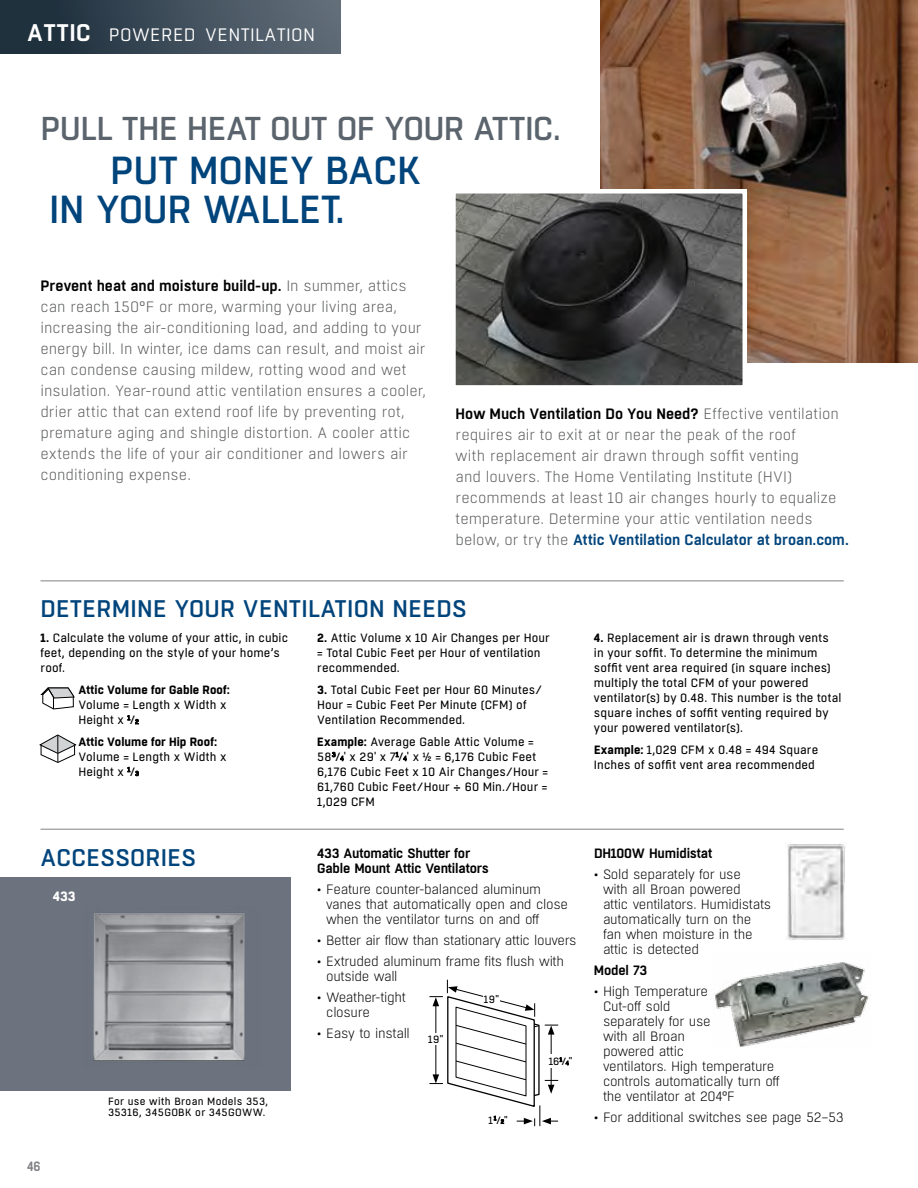
<style>
.page{position:relative;width:918px;height:1188px;background:#fff}
.page>*{position:absolute;margin:0;border:0;box-sizing:border-box;transform-origin:0 0}
.t1{font:500 39px/39px "Boxed";letter-spacing:-.01em;color:#00447c}
.t2{font:500 33px "Boxed";letter-spacing:-.02em;color:#5b646d}
.t3{font:500 24px "Boxed";letter-spacing:.01em;color:#00447c}
.t4{font:18px "Boxed";letter-spacing:.02em;color:#fff}
.t5{font:300 15px/21px "Boxed";color:#58595b}
.t6{font:300 13.5px/15px "Boxed";letter-spacing:-.025em;color:#000}
.t7{font:600 13.5px/15px "Boxed";letter-spacing:-.015em;color:#000}
.t8{font:700 13.5px "Boxed";color:#fff}
.t9{font:600 13.5px "Boxed";color:#808285;scale:.9 1}
.t10{font:12px/15px "Boxed";letter-spacing:.01em;color:#000}
.t11{font:700 12px "Boxed";letter-spacing:.005em;color:#000}
.t12{font:10.5px/11.2px "Boxed";letter-spacing:.03em;color:#000}
.s1{font-weight:600;font-size:24px}
.s2{font-weight:600;color:#000}
.s3{font-weight:600;color:#00447c}
.s4{font-weight:700}
.s5{font-size:6.6px}
.s6{font-family:"Helvetica";font-weight:900}
.s7{font-size:5.7px}
</style>
<div class="page">
<div style="left:0;top:0;width:341px;height:54px;background:linear-gradient(to right,#182937,#626e7a)"></div>
<div style="left:0;top:877px;width:290px;height:213px;background:#6c737f"></div>
<img style="left:787px;top:844px;width:60px;height:96px">
<img style="left:93px;top:913px;width:152px;height:148px">
<svg style="left:429px;top:980px;width:140px;height:146px"></svg>
<svg style="left:128px;top:715px;width:11px;height:9px"></svg>
<svg style="left:128px;top:767px;width:11px;height:9px"></svg>
<svg style="left:332px;top:752px;width:12px;height:9px"></svg>
<svg style="left:396px;top:752px;width:11px;height:9px"></svg>
<svg style="left:40px;top:687px;width:35px;height:23px"></svg>
<svg style="left:39px;top:734px;width:38px;height:29px"></svg>
<img style="left:601px;top:0;width:317px;height:362px">
<img style="left:456px;top:194px;width:286px;height:191px">
<div style="left:451px;top:189px;width:296px;height:201px;border:4px solid #fff"></div>
<img style="left:713px;top:962px;width:156px;height:85px">
<hr style="left:40px;top:581px;width:804px;height:1px;background:#808285">
<hr style="left:40px;top:829px;width:804px;height:1px;background:#808285">
<p class="t4" style="left:27px;top:23px;width:290px"><span class="s1">ATTIC</span> POWERED VENTILATION</p>
<h2 class="t2" style="left:40px;top:108px;width:522px">PULL THE HEAT OUT OF YOUR ATTIC.</h2>
<h1 class="t1" style="left:49px;top:152px;width:373px;text-indent:61px">PUT MONEY BACK<br>IN YOUR WALLET.</h1>
<p class="t5" style="left:40px;top:275px;width:387px"><span class="s2">Prevent heat and moisture build-up.</span> In summer, attics can reach 150°F or more, warming your living area, increasing the air-conditioning load, and adding to your energy bill. In winter, ice dams can result, and moist air can condense causing mildew, rotting wood and wet insulation. Year-round attic ventilation ensures a cooler, drier attic that can extend roof life by preventing rot, premature aging and shingle distortion. A cooler attic extends the life of your air conditioner and lowers air conditioning expense.</p>
<p class="t5" style="left:456px;top:403px;width:395px"><span class="s2">How Much Ventilation Do You Need?</span> Effective ventilation requires air to exit at or near the peak of the roof<br>with replacement air drawn through soffit venting<br>and louvers. The Home Ventilating Institute (HVI) recommends at least 10 air changes hourly to equalize temperature. Determine your attic ventilation needs below, or try the <span class="s3">Attic Ventilation Calculator at broan.com.</span></p>
<h3 class="t3" style="left:41px;top:593px;width:427px">DETERMINE YOUR VENTILATION NEEDS</h3>
<p class="t10" style="left:40px;top:631px;width:249px"><span class="s4">1.</span> Calculate the volume of your attic, in cubic feet, depending on the style of your home’s roof.</p>
<p class="t11" style="left:79px;top:682px;width:153px">Attic Volume for Gable Roof:</p>
<p class="t10" style="left:79px;top:698px;width:150px">Volume = Length x Width x<br>Height x <sup>1</sup>⁄<span class="s5">2</span></p>
<p class="t11" style="left:79px;top:733px;width:140px">Attic Volume for Hip Roof:</p>
<p class="t10" style="left:79px;top:749px;width:150px">Volume = Length x Width x<br>Height x <sup>1</sup>⁄<span class="s5">3</span></p>
<h3 class="t3" style="left:40px;top:842px;width:157px">ACCESSORIES</h3>
<p class="t8" style="left:53px;top:887px;width:24px">433</p>
<p class="t9" style="left:27px;top:1158px;width:16px">46</p>
<p class="t12" style="left:108px;top:1096px;width:162px">For use with Broan Models 353,<br>35316, 345GOBK or 345GOWW.</p>
<p class="t10" style="left:317px;top:631px;width:234px"><span class="s4">2.</span> Attic Volume x 10 Air Changes per Hour = Total Cubic Feet per Hour of ventilation recommended.</p>
<p class="t10" style="left:317px;top:683px;width:226px"><span class="s4">3.</span> Total Cubic Feet per Hour 60 Minutes/<br>Hour = Cubic Feet Per Minute (CFM) of<br>Ventilation Recommended.</p>
<p class="t10" style="left:317px;top:734px;width:232px"><span class="s4">Example:</span> Average Gable Attic Volume =<br>58<sup>3</sup>⁄<span class="s5">4</span>' x 29' x 7<sup>1</sup>⁄<span class="s5">4</span>' x ½ = 6,176 Cubic Feet<br>6,176 Cubic Feet x 10 Air Changes/Hour =<br>61,760 Cubic Feet/Hour <span class="s6">÷</span> 60 Min./Hour =<br>1,029 CFM</p>
<p class="t7" style="left:317px;top:846px;width:173px">433 Automatic Shutter for<br>Gable Mount Attic Ventilators</p>
<p class="t6" style="left:326px;top:882px;width:243px;text-indent:-9px">• Feature counter-balanced aluminum vanes that automatically open and close when the ventilator turns on and off</p>
<p class="t6" style="left:317px;top:933px;width:261px">• Better air flow than stationary attic louvers</p>
<p class="t6" style="left:326px;top:954px;width:239px;text-indent:-9px">• Extruded aluminum frame fits flush with outside wall</p>
<p class="t6" style="left:326px;top:990px;width:81px;text-indent:-9px">• Weather-tight closure</p>
<p class="t6" style="left:317px;top:1026px;width:94px">• Easy to install</p>
<p class="t12" style="left:484px;top:994px;width:17px">19"</p>
<p class="t12" style="left:428px;top:1034px;width:17px">19"</p>
<p class="t12" style="left:489px;top:1115px;width:21px">1<sup>1</sup>⁄<span class="s7">2</span>"</p>
<p class="t12" style="left:549px;top:1056px;width:25px">16<sup>1</sup>⁄<span class="s7">4</span>"</p>
<p class="t10" style="left:594px;top:631px;width:249px"><span class="s4">4.</span> Replacement air is drawn through vents in your soffit. To determine the minimum soffit vent area required (in square inches) multiply the total CFM of your powered ventilator(s) by 0.48. This number is the total square inches of soffit venting required by your powered ventilator(s).</p>
<p class="t10" style="left:594px;top:743px;width:226px"><span class="s4">Example:</span> 1,029 CFM x 0.48 = 494 Square<br>Inches of soffit vent area recommended</p>
<p class="t7" style="left:594px;top:846px;width:120px">DH100W Humidistat</p>
<p class="t6" style="left:603px;top:867px;width:170px;text-indent:-9px">• Sold separately for use<br>with all Broan powered<br>attic ventilators. Humidistats automatically turn on the fan when moisture in the attic is detected</p>
<p class="t7" style="left:594px;top:963px;width:55px">Model 73</p>
<p class="t6" style="left:603px;top:984px;width:178px;text-indent:-9px">• High Temperature<br>Cut-off sold<br>separately for use<br>with all Broan<br>powered attic<br>ventilators. High temperature controls automatically turn off the ventilator at 204°F</p>
<p class="t6" style="left:594px;top:1110px;width:251px">• For additional switches see page 52–53</p>
</div>
